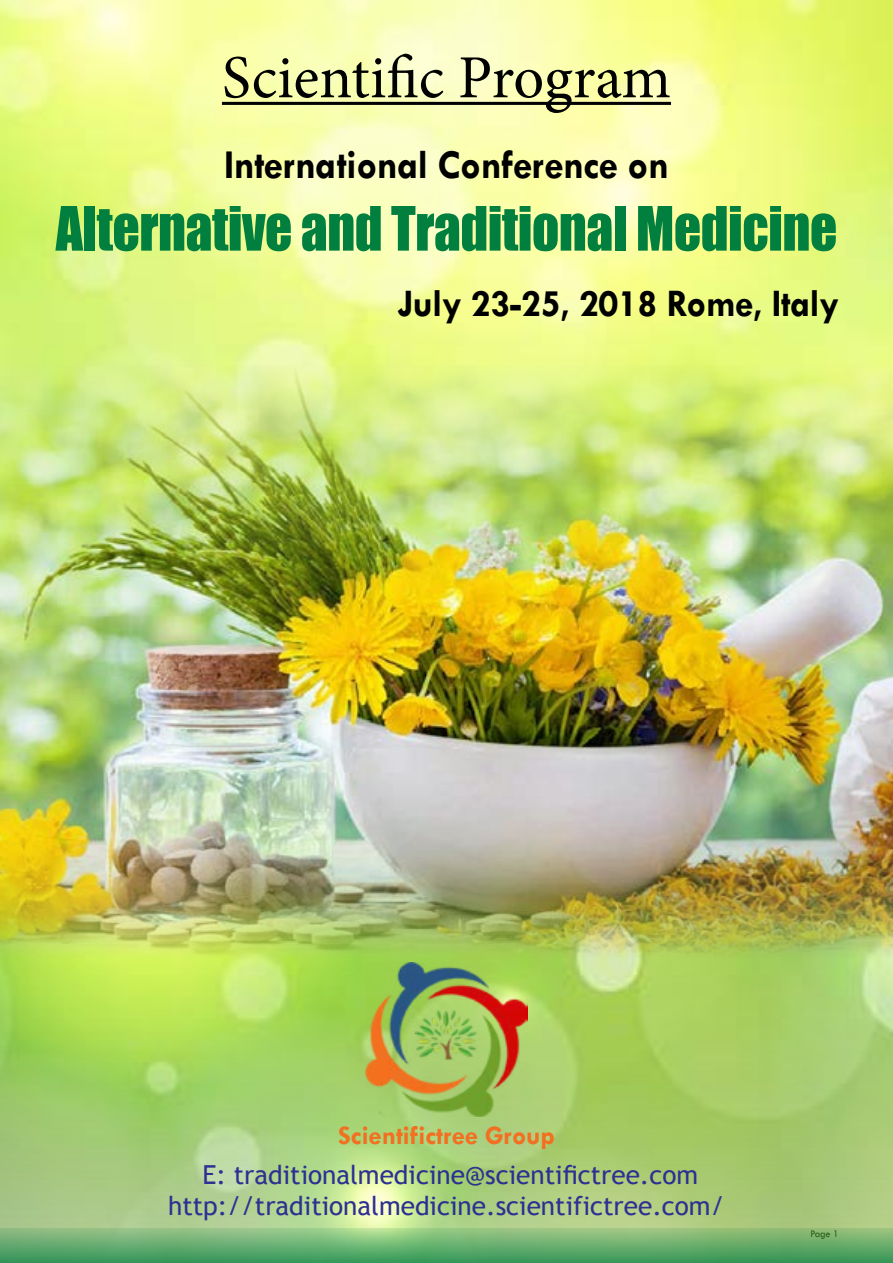
<style>
.page{position:relative;width:893px;height:1263px;background:#fff}
.page>*{position:absolute;margin:0;border:0;box-sizing:border-box;transform-origin:0 0}
.t1{font:61.2px "Minion Pro";color:#000}
.t2{font:56.55px "Impact";letter-spacing:-.01em;color:#007f3e;scale:.95 1}
.t3{font:700 41.4px "Tw Cen";letter-spacing:-.01em;color:#000;scale:.95 1}
.t4{font:700 39.45px "Tw Cen";letter-spacing:-.01em;color:#000;scale:.95 1}
.t5{font:700 26.85px "Tw Cen";color:#f36f21}
.t6{font:26.25px/30.9px "Trebuchet MS";color:#2e3092;text-align:center}
.t7{font:10.5px "Tw Cen";color:#000;scale:.95 1}
</style>
<div class="page">
<img style="left:0;top:0;width:893px;height:1228px">
<img style="left:0;top:365px;width:893px;height:593px">
<hr style="left:222px;top:102px;width:449px;height:3px;background:#000">
<img style="left:366px;top:963px;width:161px;height:153px">
<svg style="left:0;top:1228px;width:893px;height:35px;background:#68ae6f"></svg>
<h1 class="t1" style="left:222px;top:37px;width:451px">Scientific Program</h1>
<h3 class="t3" style="left:224px;top:140px;width:470px">International Conference on</h3>
<h2 class="t2" style="left:56px;top:185px;width:824px">Alternative and Traditional Medicine</h2>
<h3 class="t4" style="left:397px;top:279px;width:466px">July 23-25, 2018 Rome, Italy</h3>
<p class="t5" style="left:338px;top:1119px;width:218px">Scientifictree Group</p>
<p class="t6" style="left:168px;top:1159px;width:558px">E: traditionalmedicine@scientifictree.com http://traditionalmedicine.scientifictree.com/</p>
<p class="t7" style="left:811px;top:1227px;width:31px">Page 1</p>
</div>
